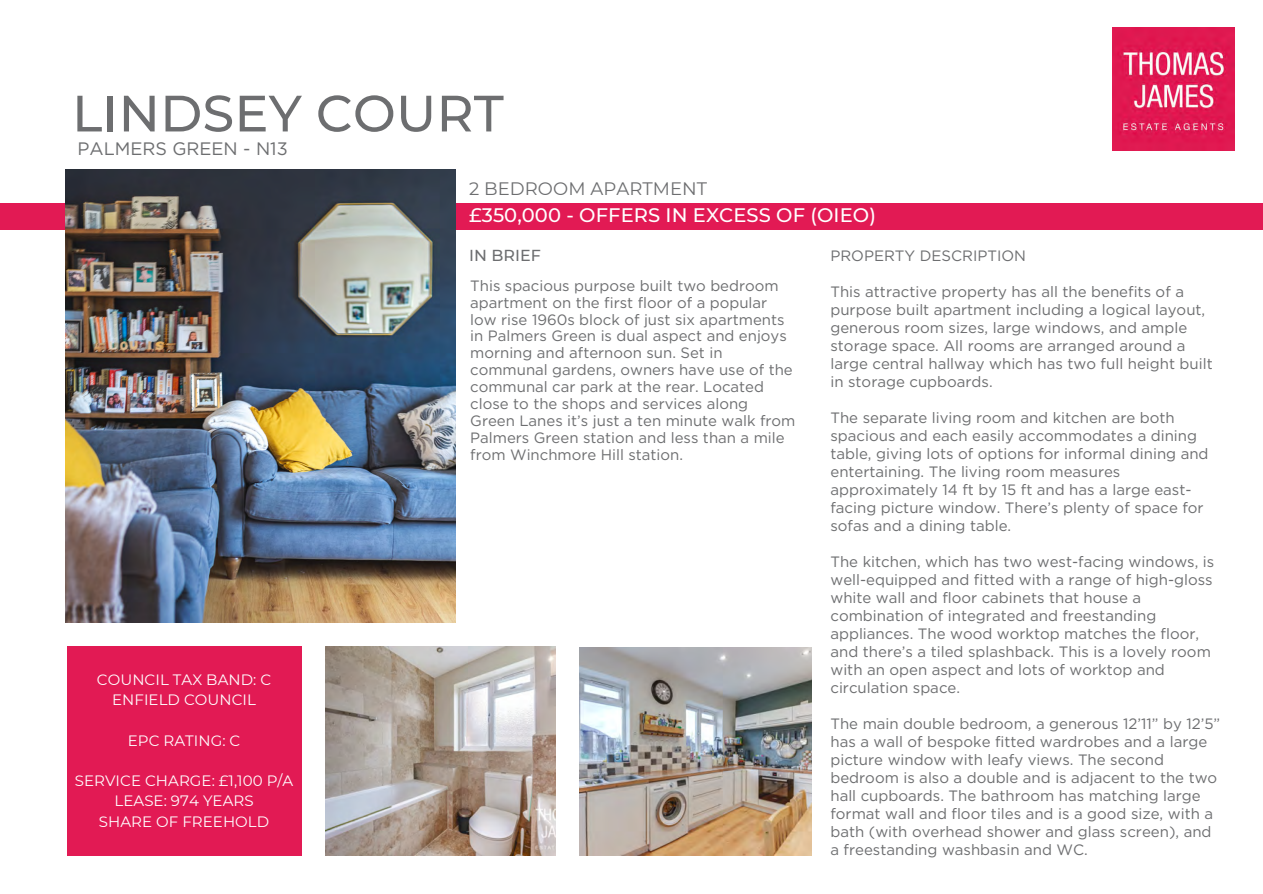
<style>
.page{position:relative;width:1263px;height:894px;background:#fff}
.page>*{position:absolute;margin:0;border:0;box-sizing:border-box;transform-origin:0 0}
.t1{font:500 51px "Montserrat";letter-spacing:.005em;color:#6d6e70}
.t2{font:500 19.5px "Montserrat";letter-spacing:.005em;color:#fff}
.t3{font:18px "Montserrat";letter-spacing:.005em;color:#6d6e70}
.t4{font:18px "Gotham";color:#6d6e70}
.t5{font:500 15.9px "Montserrat";letter-spacing:.005em;color:#6d6e70}
.t6{font:15px/18px "Gotham";color:#6d6e70}
.t7{font:15px "Montserrat";letter-spacing:.005em;color:#fff}
</style>
<div class="page">
<div style="left:0;top:204px;width:1263px;height:25px;background:#e21a54"></div>
<img style="left:66px;top:170px;width:389px;height:452px">
<img style="left:326px;top:646px;width:229px;height:209px">
<img style="left:579px;top:647px;width:232px;height:208px">
<img style="left:1112px;top:28px;width:123px;height:122px">
<div style="left:67px;top:646px;width:234px;height:209px;background:#e21a54"></div>
<p class="t1" style="left:72px;top:82px;width:433px">LINDSEY COURT</p>
<p class="t4" style="left:77px;top:138px;width:212px">PALMERS GREEN - N13</p>
<p class="t7" style="left:97px;top:670px;width:176px">COUNCIL TAX BAND: C</p>
<p class="t7" style="left:112px;top:690px;width:145px">ENFIELD COUNCIL</p>
<p class="t7" style="left:128px;top:730px;width:114px">EPC RATING: C</p>
<p class="t7" style="left:75px;top:771px;width:220px">SERVICE CHARGE: £1,100 P/A</p>
<p class="t7" style="left:115px;top:791px;width:141px">LEASE: 974 YEARS</p>
<p class="t7" style="left:99px;top:811px;width:172px">SHARE OF FREEHOLD</p>
<p class="t3" style="left:469px;top:178px;width:240px">2 BEDROOM APARTMENT</p>
<p class="t2" style="left:469px;top:203px;width:408px">£350,000 - OFFERS IN EXCESS OF (OIEO)</p>
<p class="t5" style="left:469px;top:246px;width:73px">IN BRIEF</p>
<p class="t6" style="left:470px;top:277px;width:327px;line-height:16.8px">This spacious purpose built two bedroom apartment on the first floor of a popular low rise 1960s block of just six apartments in Palmers Green is dual aspect and enjoys morning and afternoon sun. Set in communal gardens, owners have use of the communal car park at the rear. Located close to the shops and services along Green Lanes it’s just a ten minute walk from Palmers Green station and less than a mile from Winchmore Hill station.</p>
<p class="t6" style="left:830px;top:246px;width:197px">PROPERTY DESCRIPTION</p>
<p class="t6" style="left:830px;top:282px;width:384px">This attractive property has all the benefits of a purpose built apartment including a logical layout, generous room sizes, large windows, and ample storage space. All rooms are arranged around a large central hallway which has two full height built in storage cupboards.</p>
<p class="t6" style="left:830px;top:408px;width:380px">The separate living room and kitchen are both spacious and each easily accommodates a dining table, giving lots of options for informal dining and entertaining. The living room measures approximately 14 ft by 15 ft and has a large east&shy;facing picture window. There’s plenty of space for sofas and a dining table.</p>
<p class="t6" style="left:830px;top:552px;width:385px">The kitchen, which has two west-facing windows, is well-equipped and fitted with a range of high-gloss white wall and floor cabinets that house a combination of integrated and freestanding appliances. The wood worktop matches the floor, and there’s a tiled splashback. This is a lovely room with an open aspect and lots of worktop and circulation space.</p>
<p class="t6" style="left:830px;top:714px;width:391px">The main double bedroom, a generous 12’11” by 12’5” has a wall of bespoke fitted wardrobes and a large picture window with leafy views. The second bedroom is also a double and is adjacent to the two hall cupboards. The bathroom has matching large format wall and floor tiles and is a good size, with a bath (with overhead shower and glass screen), and a freestanding washbasin and WC.</p>
</div>
